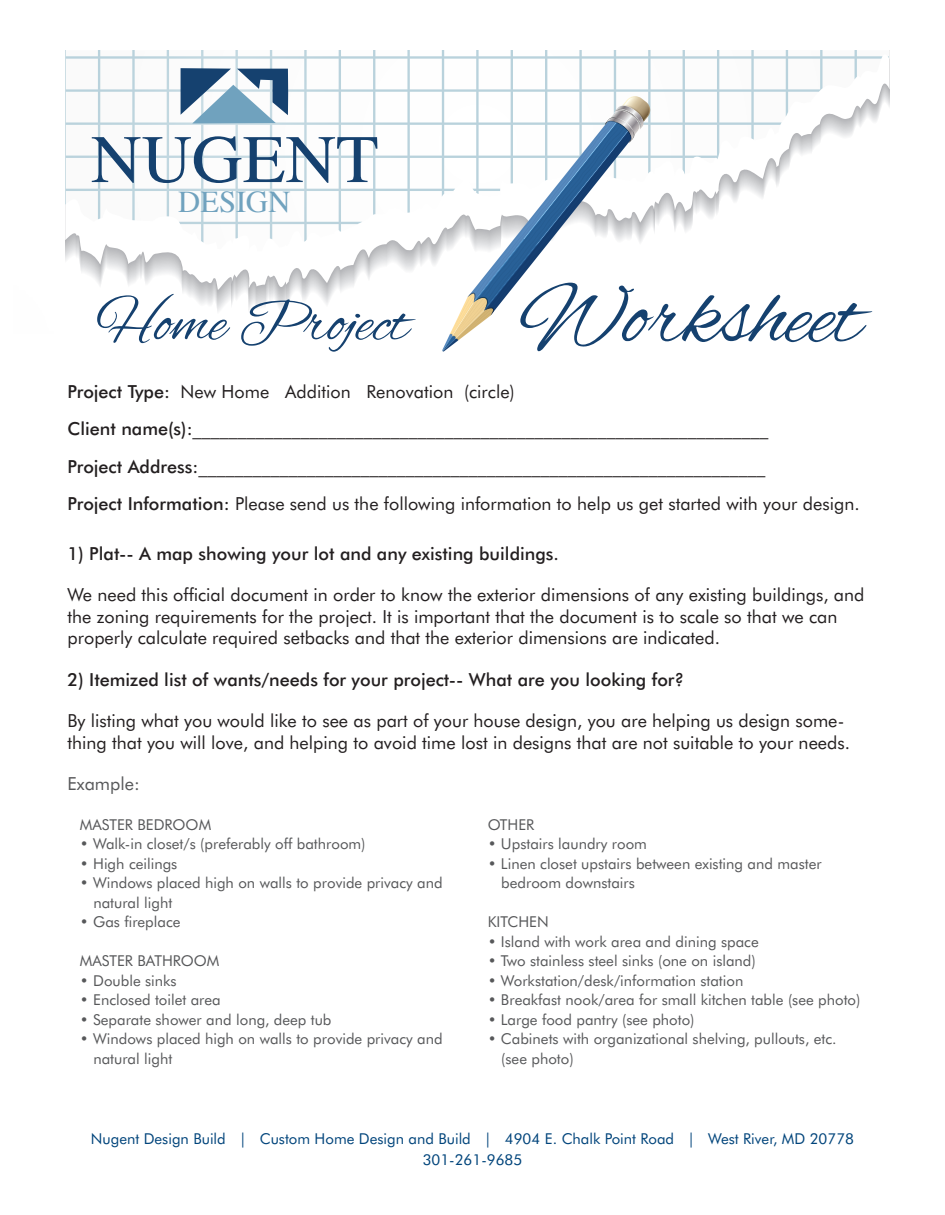
<style>
.page{position:relative;width:945px;height:1215px;background:#fff}
.page>*{position:absolute;margin:0;border:0;box-sizing:border-box;transform-origin:0 0}
.t1{font:67.95px "Times";color:#15416f}
.t2{font:61.5px "Alex Brush";color:#15416f}
.t3{font:30.15px "Times";color:#70a2be}
.t4{font:18px/37.5px "Futura BT";color:#231f20}
.t5{font:500 18px "Futura BT";color:#231f20}
.t6{font:18px "Futura BT";color:#57585a}
.t7{font:15px/19.5px "Futura BT";color:#57585a}
.t8{font:15px/21px "Futura BT";color:#00447b;text-align:center}
.s1{font-size:91.5px}
.s2{font-weight:500}
</style>
<div class="page">
<svg style="left:486px;top:50px;width:396px;height:182px"></svg>
<svg style="left:442px;top:96px;width:208px;height:256px"></svg>
<img style="left:65px;top:50px;width:421px;height:283px">
<svg style="left:181px;top:68px;width:107px;height:56px"></svg>
<h1 class="t1" style="left:91px;top:96px;width:289px">NUGENT</h1>
<h3 class="t3" style="left:178px;top:174px;width:114px">DESIGN</h3>
<h2 class="t2" style="left:96px;top:288px;width:768px">Home Project <span class="s1">Worksheet</span></h2>
<p class="t4" style="left:68px;top:372px;width:794px"><span class="s2">Project Type:</span> New Home Addition Renovation (circle)<br><span class="s2">Client name(s):</span>________________________________________________________________<br><span class="s2">Project Address:</span>_______________________________________________________________<br><span class="s2">Project Information:</span> Please send us the following information to help us get started with your design.</p>
<p class="t5" style="left:68px;top:542px;width:493px">1) Plat-- A map showing your lot and any existing buildings.</p>
<p class="t4" style="left:68px;top:584px;width:799px;line-height:21px">We need this official document in order to know the exterior dimensions of any existing buildings, and the zoning requirements for the project. It is important that the document is to scale so that we can properly calculate required setbacks and that the exterior dimensions are indicated.</p>
<p class="t5" style="left:68px;top:668px;width:618px">2) Itemized list of wants/needs for your project-- What are you looking for?</p>
<p class="t4" style="left:68px;top:710px;width:784px;line-height:21px">By listing what you would like to see as part of your house design, you are helping us design some&shy;thing that you will love, and helping to avoid time lost in designs that are not suitable to your needs.</p>
<p class="t6" style="left:68px;top:773px;width:74px">Example:</p>
<p class="t7" style="left:80px;top:814px;width:133px">MASTER BEDROOM</p>
<p class="t7" style="left:80px;top:834px;width:287px">• Walk-in closet/s (preferably off bathroom)</p>
<p class="t7" style="left:80px;top:853px;width:99px">• High ceilings</p>
<p class="t7" style="left:93px;top:873px;width:351px;text-indent:-14px">• Windows placed high on walls to provide privacy and natural light</p>
<p class="t7" style="left:80px;top:912px;width:102px">• Gas fireplace</p>
<p class="t7" style="left:80px;top:951px;width:141px">MASTER BATHROOM</p>
<p class="t7" style="left:80px;top:970px;width:98px">• Double sinks</p>
<p class="t7" style="left:80px;top:990px;width:142px">• Enclosed toilet area</p>
<p class="t7" style="left:80px;top:1009px;width:253px">• Separate shower and long, deep tub</p>
<p class="t7" style="left:93px;top:1029px;width:351px;text-indent:-14px">• Windows placed high on walls to provide privacy and natural light</p>
<p class="t7" style="left:488px;top:814px;width:48px">OTHER</p>
<p class="t7" style="left:488px;top:834px;width:161px">• Upstairs laundry room</p>
<p class="t7" style="left:501px;top:853px;width:322px;text-indent:-14px">• Linen closet upstairs between existing and master bedroom downstairs</p>
<p class="t7" style="left:488px;top:912px;width:62px">KITCHEN</p>
<p class="t7" style="left:488px;top:931px;width:273px">• Island with work area and dining space</p>
<p class="t7" style="left:488px;top:951px;width:270px">• Two stainless steel sinks (one on island)</p>
<p class="t7" style="left:488px;top:970px;width:257px">• Workstation/desk/information station</p>
<p class="t7" style="left:488px;top:990px;width:374px">• Breakfast nook/area for small kitchen table (see photo)</p>
<p class="t7" style="left:488px;top:1009px;width:208px">• Large food pantry (see photo)</p>
<p class="t7" style="left:501px;top:1029px;width:337px;text-indent:-14px">• Cabinets with organizational shelving, pullouts, etc. (see photo)</p>
<p class="t8" style="left:91px;top:1128px;width:765px">Nugent Design Build | Custom Home Design and Build | 4904 E. Chalk Point Road | West River, MD 20778<br>301-261-9685</p>
</div>
